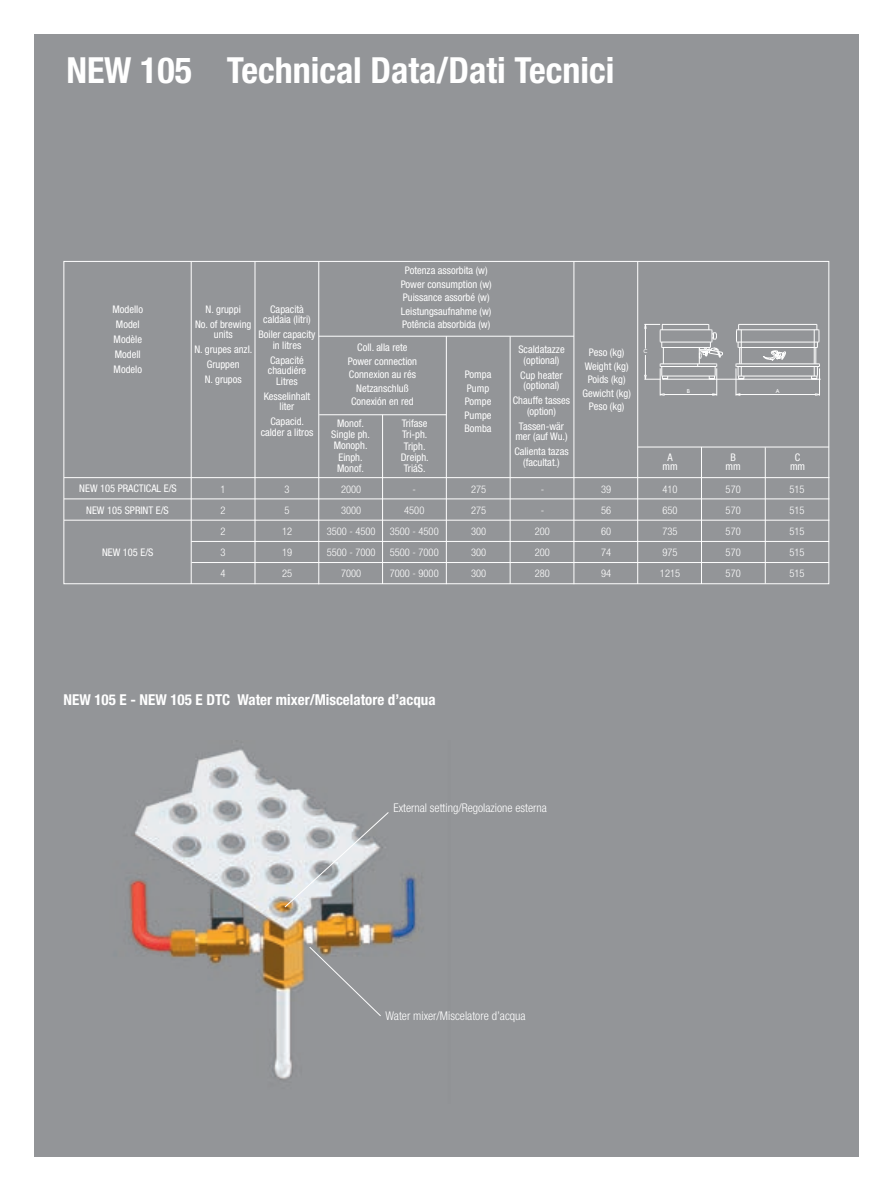
<style>
.page{position:relative;width:893px;height:1191px;background:#fff}
.page>*{position:absolute;margin:0;border:0;box-sizing:border-box;transform-origin:0 0}
.t1{font:700 condensed 36px "Helvetica Neue LT Std";color:#fff}
.t2{font:700 condensed 15px "Helvetica Neue LT Std";color:#fff}
.t3{font:300 condensed 12px "Helvetica Neue LT Std";color:#fff}
.t4{font:condensed 10.5px/13.5px "Helvetica Neue LT Std";color:#fff;text-align:center}
.t5{font:300 condensed 10.5px/21px "Helvetica Neue LT Std";color:#fff;text-align:justify}
.t6{font:5.7px "Gill Sans";color:#fff}
</style>
<div class="page">
<div style="left:34px;top:34px;width:825px;height:1123px;background:#939598"></div>
<img style="left:129px;top:749px;width:290px;height:331px">
<hr style="left:191px;top:541px;width:638px;height:1px;background:#fff">
<hr style="left:192px;top:562px;width:637px;height:1px;background:#fff">
<hr style="left:64px;top:520px;width:765px;height:1px;background:#fff">
<hr style="left:64px;top:498px;width:765px;height:1px;background:#fff">
<hr style="left:64px;top:477px;width:765px;height:1px;background:#fff">
<hr style="left:638px;top:447px;width:191px;height:1px;background:#fff">
<hr style="left:319px;top:336px;width:255px;height:1px;background:#fff">
<hr style="left:319px;top:414px;width:127px;height:1px;background:#fff">
<hr style="left:765px;top:447px;width:1px;height:136px;background:#fff">
<hr style="left:701px;top:447px;width:1px;height:137px;background:#fff">
<hr style="left:637px;top:261px;width:1px;height:323px;background:#fff">
<hr style="left:574px;top:261px;width:1px;height:323px;background:#fff">
<hr style="left:510px;top:336px;width:1px;height:248px;background:#fff">
<hr style="left:446px;top:336px;width:1px;height:248px;background:#fff">
<hr style="left:382px;top:415px;width:1px;height:169px;background:#fff">
<hr style="left:318px;top:261px;width:1px;height:323px;background:#fff">
<hr style="left:255px;top:261px;width:1px;height:323px;background:#fff">
<hr style="left:191px;top:262px;width:1px;height:322px;background:#fff">
<svg style="left:284px;top:811px;width:105px;height:97px"></svg>
<svg style="left:309px;top:946px;width:73px;height:71px"></svg>
<svg style="left:763px;top:350px;width:23px;height:11px"></svg>
<hr style="left:737px;top:342px;width:81px;height:1px;background:#fff">
<hr style="left:739px;top:324px;width:78px;height:1px;background:#fff">
<hr style="left:738px;top:376px;width:79px;height:1px;background:#fff">
<hr style="left:736px;top:366px;width:83px;height:1px;background:#fff">
<hr style="left:736px;top:363px;width:83px;height:1px;background:#fff">
<hr style="left:738px;top:347px;width:79px;height:1px;background:#fff">
<hr style="left:737px;top:329px;width:81px;height:1px;background:#fff">
<hr style="left:740px;top:394px;width:75px;height:1px;background:#fff">
<svg style="left:811px;top:324px;width:9px;height:72px"></svg>
<hr style="left:667px;top:379px;width:154px;height:1px;background:#fff">
<svg style="left:735px;top:324px;width:10px;height:72px"></svg>
<svg style="left:644px;top:324px;width:79px;height:72px"></svg>
<h1 class="t1" style="left:66px;top:49px;width:549px">NEW 105 Technical Data/Dati Tecnici</h1>
<p class="t4" style="left:113px;top:301px;width:32px;line-height:15px;text-align:left">Modello<br>Model<br>Modèle<br>Modell<br>Modelo</p>
<p class="t4" style="left:263px;top:304px;width:49px;line-height:10.5px">Capacità caldaia (litri)</p>
<p class="t4" style="left:258px;top:329px;width:59px;line-height:10.5px">Boiler capacity in litres</p>
<p class="t4" style="left:268px;top:355px;width:40px;line-height:10.5px">Capacité chaudiére<br>Litres</p>
<p class="t4" style="left:264px;top:391px;width:48px;line-height:10.5px">Kesselinhalt liter</p>
<p class="t4" style="left:261px;top:416px;width:54px;line-height:10.5px">Capacid. calder a litros</p>
<p class="t4" style="left:195px;top:301px;width:58px;line-height:15px">N. gruppi<br>No. of brewing</p>
<p class="t4" style="left:194px;top:327px;width:59px;line-height:15px">units<br>N. grupes anzl.<br>Gruppen<br>N. grupos</p>
<p class="t4" style="left:401px;top:263px;width:93px">Potenza assorbita (w)<br>Power consumption (w)<br>Puissance assorbé (w)<br>Leistungsaufnahme (w)<br>Potência absorbida (w)</p>
<p class="t4" style="left:348px;top:341px;width:71px">Coll. alla rete<br>Power connection<br>Connexion au rés<br>Netzanschluß<br>Conexión en red</p>
<p class="t4" style="left:464px;top:368px;width:29px;text-align:left">Pompa<br>Pump<br>Pompe<br>Pumpe<br>Bomba</p>
<p class="t4" style="left:331px;top:417px;width:40px;line-height:11.2px">Monof.<br>Single ph.<br>Monoph.<br>Einph.<br>Monof.</p>
<p class="t4" style="left:401px;top:417px;width:29px;line-height:11.2px">Trifase<br>Tri-ph.<br>Triph.<br>Dreiph.<br>TriáS.</p>
<p class="t4" style="left:518px;top:344px;width:48px;line-height:10.5px">Scaldatazze (optional)</p>
<p class="t4" style="left:520px;top:370px;width:44px;line-height:10.5px">Cup heater (optional)</p>
<p class="t4" style="left:513px;top:395px;width:59px;line-height:10.5px">Chauffe tasses (option)</p>
<p class="t4" style="left:515px;top:421px;width:54px;line-height:10.5px">Tassen-wär mer (auf Wu.)</p>
<p class="t4" style="left:514px;top:446px;width:56px;line-height:10.5px">Calienta tazas (facultat.)</p>
<p class="t4" style="left:582px;top:346px;width:50px">Peso (kg)<br>Weight (kg)<br>Poids (kg)<br>Gewicht (kg)<br>Peso (kg)</p>
<p class="t6" style="left:643px;top:348px;width:5px">C</p>
<p class="t6" style="left:687px;top:388px;width:5px">B</p>
<p class="t6" style="left:776px;top:388px;width:5px">A</p>
<p class="t4" style="left:662px;top:453px;width:17px;line-height:9px">A mm</p>
<p class="t4" style="left:726px;top:453px;width:17px;line-height:9px">B mm</p>
<p class="t4" style="left:790px;top:453px;width:17px;line-height:9px">C mm</p>
<p class="t4" style="left:79px;top:477px;width:99px;line-height:21.9px">NEW 105 PRACTICAL E/S<br>NEW 105 SPRINT E/S</p>
<p class="t4" style="left:102px;top:545px;width:53px">NEW 105 E/S</p>
<p class="t5" style="left:220px;top:479px;width:7px">1<br>2<br>2<br>3<br>4</p>
<p class="t5" style="left:327px;top:479px;width:50px;text-align:center">2000<br>3000<br>3500 - 4500<br>5500 - 7000<br>7000</p>
<p class="t5" style="left:282px;top:479px;width:12px;text-align:left">3<br>5<br>12<br>19<br>25</p>
<p class="t5" style="left:535px;top:479px;width:17px;text-align:center">-<br>-<br>200<br>200<br>280</p>
<p class="t5" style="left:390px;top:479px;width:50px;text-align:center">-<br>4500<br>3500 - 4500<br>5500 - 7000<br>7000 - 9000</p>
<p class="t5" style="left:471px;top:479px;width:17px">275<br>275<br>300<br>300<br>300</p>
<p class="t5" style="left:601px;top:479px;width:12px">39<br>56<br>60<br>74<br>94</p>
<p class="t5" style="left:660px;top:479px;width:22px;text-align:left">410<br>650<br>735<br>975<br>1215</p>
<p class="t5" style="left:726px;top:479px;width:17px">570<br>570<br>570<br>570<br>570</p>
<p class="t5" style="left:789px;top:479px;width:17px">515<br>515<br>515<br>515<br>515</p>
<h2 class="t2" style="left:64px;top:691px;width:374px">NEW 105 E - NEW 105 E DTC Water mixer/Miscelatore d’acqua</h2>
<p class="t3" style="left:393px;top:801px;width:155px">External setting/Regolazione esterna</p>
<p class="t3" style="left:386px;top:1009px;width:142px">Water mixer/Miscelatore d’acqua</p>
</div>
